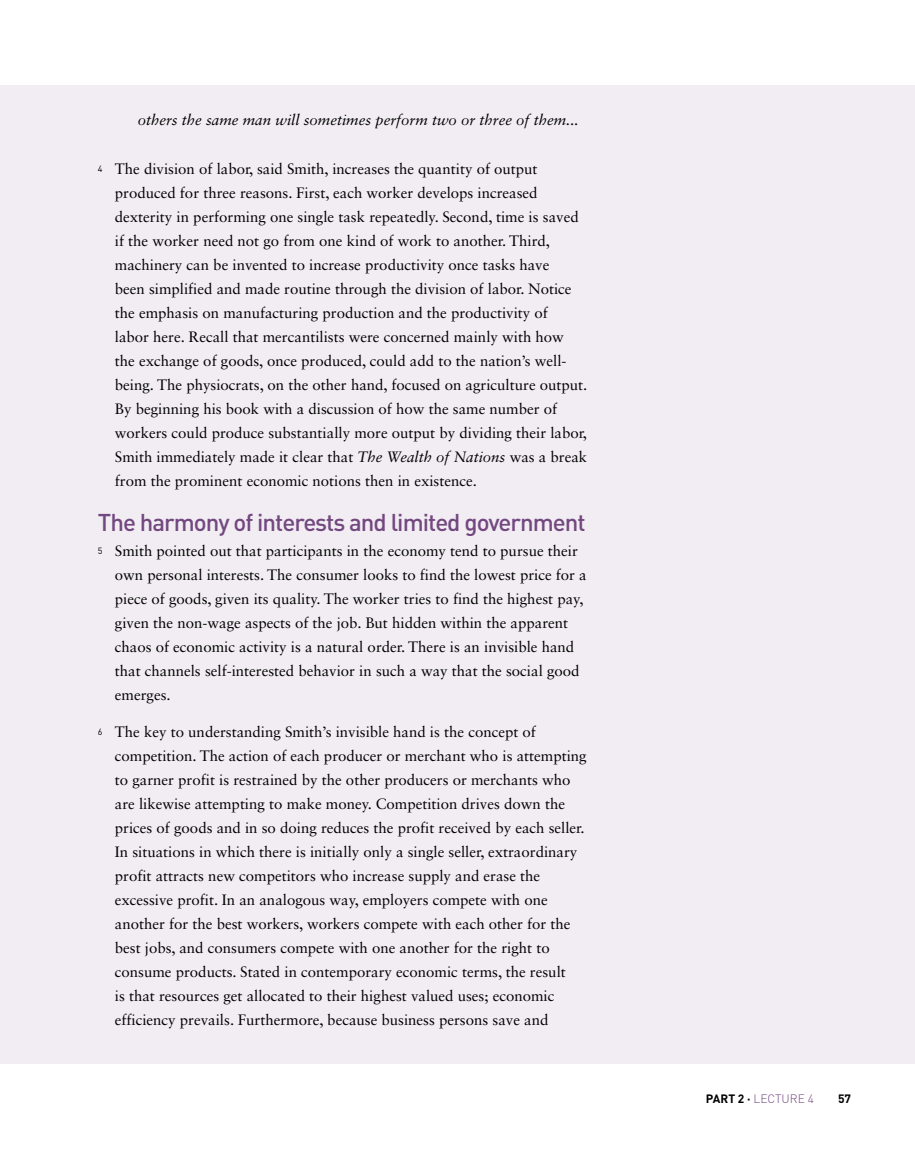
<style>
.page{position:relative;width:915px;height:1149px;background:#fff}
.page>*{position:absolute;margin:0;border:0;box-sizing:border-box;transform-origin:0 0}
.t1{font:500 24px "DIN Pro";letter-spacing:-.04em;color:#734880}
.t2{font:15px/24px "Sabon LT Std";color:#000}
.t3{font:italic 15px "Sabon LT Std";color:#000}
.t4{font:300 12px "DIN Pro";color:#734880}
.t5{font:700 12px "DIN Pro";color:#000}
.s1{font-family:"DIN Pro";font-size:9px}
.s2{font-style:italic}
.s3{font-weight:700;color:#000}
</style>
<div class="page">
<div style="left:0;top:85px;width:914px;height:978px;background:#f1edf2"></div>
<p class="t3" style="left:138px;top:111px;width:442px">others the same man will sometimes perform two or three of them...</p>
<p class="t2" style="left:115px;top:157px;width:474px;text-indent:-17px"><span class="s1">4</span> The division of labor, said Smith, increases the quantity of output produced for three reasons. First, each worker develops increased dexterity in performing one single task repeatedly. Second, time is saved if the worker need not go from one kind of work to another. Third, machinery can be invented to increase productivity once tasks have<br>been simplified and made routine through the division of labor. Notice the emphasis on manufacturing production and the productivity of<br>labor here. Recall that mercantilists were concerned mainly with how the exchange of goods, once produced, could add to the nation’s well&shy;being. The physiocrats, on the other hand, focused on agriculture output.<br>By beginning his book with a discussion of how the same number of workers could produce substantially more output by dividing their labor, Smith immediately made it clear that <span class="s2">The Wealth of Nations</span> was a break from the prominent economic notions then in existence.</p>
<h1 class="t1" style="left:98px;top:506px;width:489px">The harmony of interests and limited government</h1>
<p class="t2" style="left:115px;top:538px;width:473px;text-indent:-17px"><span class="s1">5</span> Smith pointed out that participants in the economy tend to pursue their own personal interests. The consumer looks to find the lowest price for a piece of goods, given its quality. The worker tries to find the highest pay, given the non-wage aspects of the job. But hidden within the apparent chaos of economic activity is a natural order. There is an invisible hand that channels self-interested behavior in such a way that the social good emerges.</p>
<p class="t2" style="left:115px;top:719px;width:473px;text-indent:-17px"><span class="s1">6</span> The key to understanding Smith’s invisible hand is the concept of competition. The action of each producer or merchant who is attempting to garner profit is restrained by the other producers or merchants who are likewise attempting to make money. Competition drives down the prices of goods and in so doing reduces the profit received by each seller.<br>In situations in which there is initially only a single seller, extraordinary profit attracts new competitors who increase supply and erase the excessive profit. In an analogous way, employers compete with one another for the best workers, workers compete with each other for the best jobs, and consumers compete with one another for the right to consume products. Stated in contemporary economic terms, the result<br>is that resources get allocated to their highest valued uses; economic efficiency prevails. Furthermore, because business persons save and</p>
<p class="t4" style="left:705px;top:1089px;width:110px"><span class="s3">PART 2 ∙</span> LECTURE 4</p>
<p class="t5" style="left:837px;top:1089px;width:15px">57</p>
</div>
